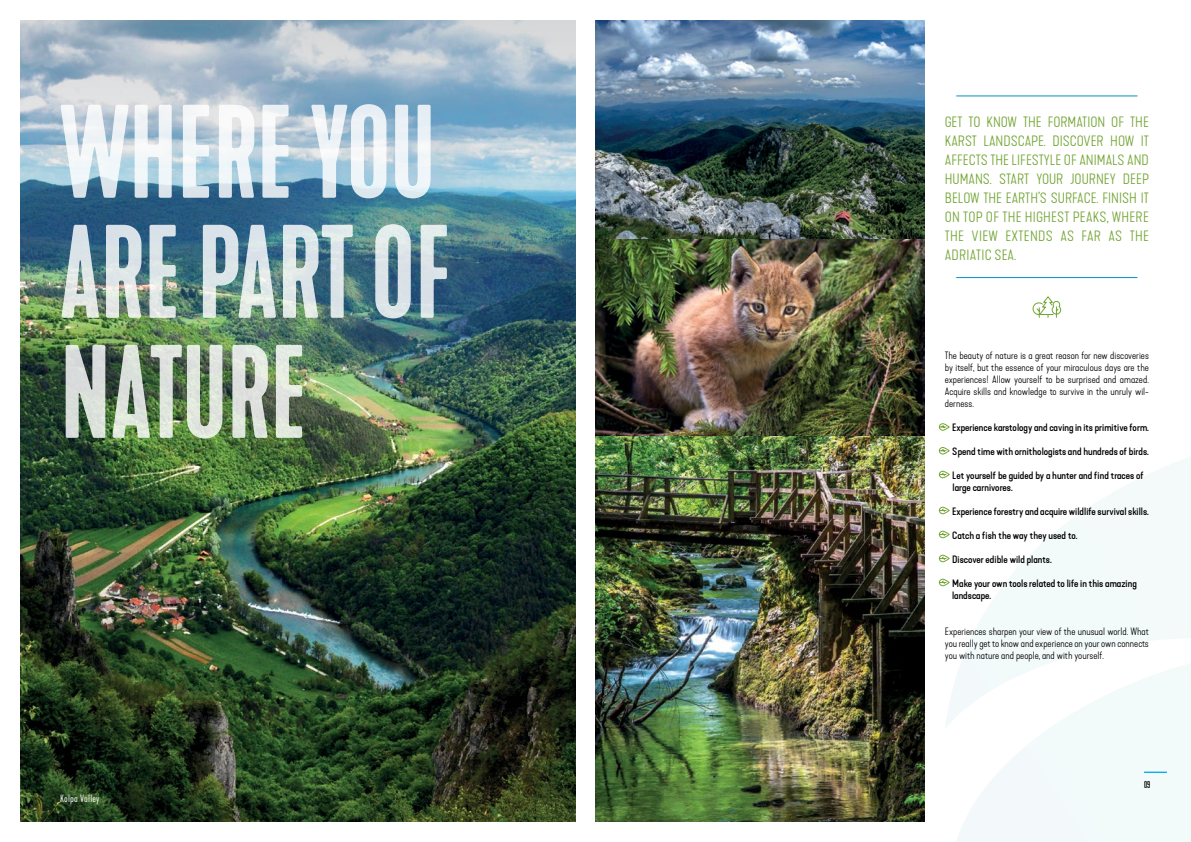
<style>
.page{position:relative;width:1191px;height:842px;background:#fff}
.page>*{position:absolute;margin:0;border:0;box-sizing:border-box;transform-origin:0 0}
.t1{font:500 condensed 124px/120px "Kapra Neue";color:#fff}
.t2{font:300 expanded 14px/19px "Kapra Neue";letter-spacing:.02em;color:#73a534;text-align:justify}
.t3{font:300 expanded 10px/12px "Kapra Neue";color:#000;text-align:justify}
.t4{font:500 expanded 10px/12px "Kapra Neue";color:#000}
.t5{font:10px "Kapra Neue";letter-spacing:.02em;color:#fff}
.t6{font:100 condensed 10px "Kapra Neue";color:#000}
</style>
<div class="page">
<svg style="left:943px;top:426px;width:248px;height:416px"></svg>
<img style="left:595px;top:20px;width:329px;height:802px">
<img style="left:20px;top:284px;width:555px;height:538px">
<hr style="left:956px;top:277px;width:181px;height:1px;background:#0092c8">
<hr style="left:956px;top:96px;width:181px;height:1px;background:#0092c8">
<svg style="left:1032px;top:296px;width:29px;height:22px"></svg>
<svg style="left:938px;top:423px;width:11px;height:8px"></svg>
<svg style="left:938px;top:471px;width:11px;height:7px"></svg>
<svg style="left:938px;top:531px;width:11px;height:7px"></svg>
<svg style="left:938px;top:555px;width:11px;height:7px"></svg>
<svg style="left:938px;top:579px;width:11px;height:7px"></svg>
<svg style="left:938px;top:447px;width:11px;height:8px"></svg>
<svg style="left:938px;top:507px;width:11px;height:7px"></svg>
<svg style="left:1144px;top:772px;width:22px;height:1px"></svg>
<svg style="left:20px;top:20px;width:555px;height:264px;background:#7ea1b4"></svg>
<h1 class="t1" style="left:60px;top:95px;width:392px">WHERE YOU<br>ARE PART OF<br>NATURE</h1>
<p class="t5" style="left:60px;top:792px;width:41px">Kolpa Valley</p>
<p class="t2" style="left:944px;top:113px;width:206px">GET TO KNOW THE FORMATION OF THE KARST LANDSCAPE. DISCOVER HOW IT AFFECTS THE LIFESTYLE OF ANIMALS AND HUMANS. START YOUR JOURNEY DEEP BELOW THE EARTH’S SURFACE. FINISH IT ON TOP OF THE HIGHEST PEAKS, WHERE THE VIEW EXTENDS AS FAR AS THE ADRIATIC SEA.</p>
<p class="t3" style="left:944px;top:349px;width:206px">The beauty of nature is a great reason for new discoveries by itself, but the essence of your miraculous days are the experiences! Allow yourself to be surprised and amazed.<br>Acquire skills and knowledge to survive in the unruly wil&shy;derness.</p>
<p class="t4" style="left:944px;top:421px;width:206px">→Experience karstology and caving in its primitive form.</p>
<p class="t4" style="left:944px;top:445px;width:205px">→Spend time with ornithologists and hundreds of birds.</p>
<p class="t4" style="left:952px;top:469px;width:193px;text-indent:-8px">→Let yourself be guided by a hunter and find traces of large carnivores.</p>
<p class="t4" style="left:944px;top:505px;width:205px">→Experience forestry and acquire wildlife survival skills.</p>
<p class="t4" style="left:944px;top:529px;width:134px">→Catch a fish the way they used to.</p>
<p class="t4" style="left:944px;top:553px;width:108px">→Discover edible wild plants.</p>
<p class="t4" style="left:952px;top:577px;width:186px;text-indent:-7px">→Make your own tools related to life in this amazing landscape.</p>
<p class="t3" style="left:944px;top:625px;width:205px">Experiences sharpen your view of the unusual world. What you really get to know and experience on your own connects you with nature and people, and with yourself.</p>
<p class="t6" style="left:1144px;top:778px;width:8px">09</p>
</div>
